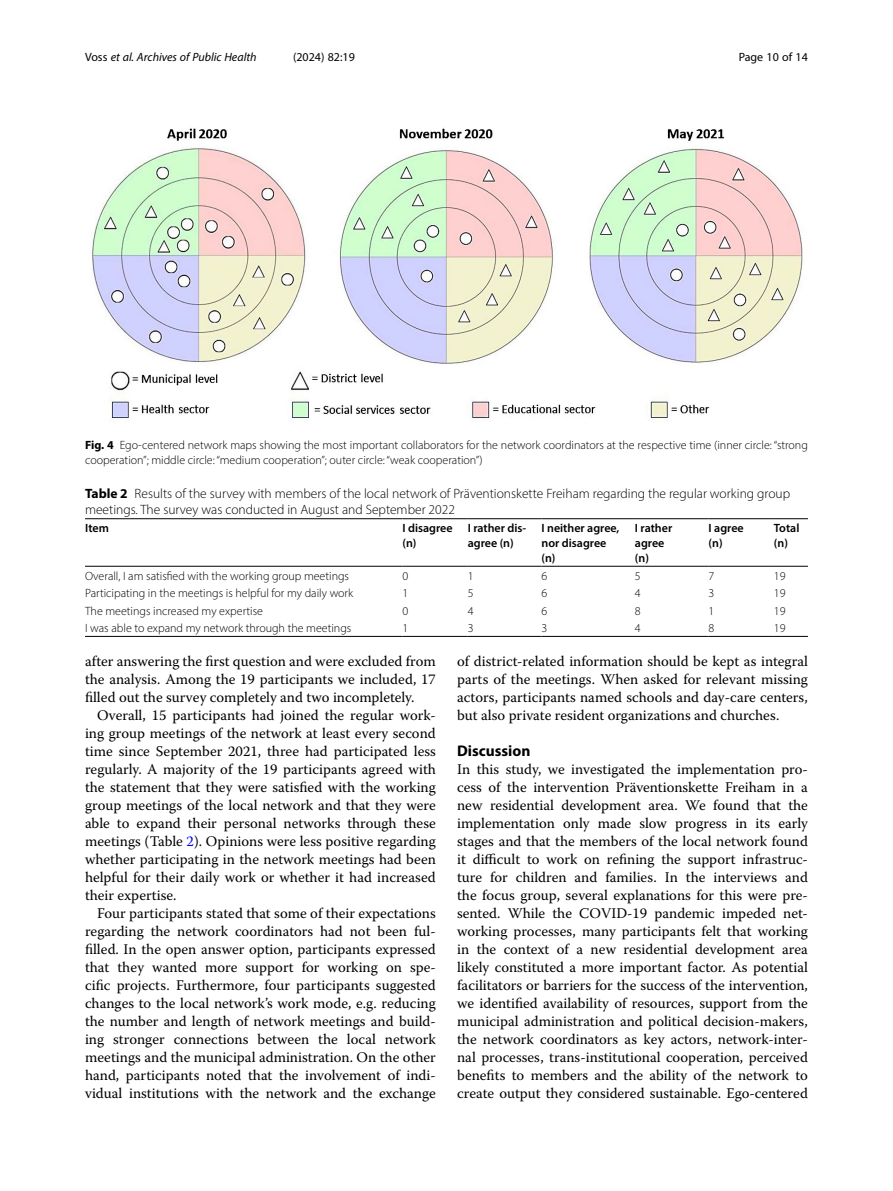
<style>
.page{position:relative;width:893px;height:1191px;background:#fff}
.page>*{position:absolute;margin:0;border:0;box-sizing:border-box;transform-origin:0 0}
.Head_1{font:700 15.45px "Myriad Pro";color:#000}
.Body_Text_Indent{font:14.7px/18px "Warnock Pro";color:#000;text-align:justify}
.Body_Text{font:14.7px/18px "Warnock Pro";color:#000;text-align:justify}
.Table_Caption{font:300 13.5px/16.5px "Myriad Pro";color:#000}
.Figure_Caption{font:300 12px/15px "Myriad Pro";color:#000}
.Table_Body{font:300 12px "Myriad Pro";color:#000}
.Table_Head{font:600 12px/15px "Myriad Pro";color:#000}
.t1{font:italic 12px "Myriad Pro";color:#000}
.t2{font:12px "Myriad Pro";color:#000}
.s1{font-style:normal}
.s2{font-weight:700}
.s3{color:#00f}
</style>
<div class="page">
<hr style="left:85px;top:566px;width:317px;height:1px;background:#000">
<hr style="left:402px;top:518px;width:66px;height:1px;background:#000">
<hr style="left:402px;top:566px;width:66px;height:1px;background:#000">
<hr style="left:468px;top:518px;width:73px;height:1px;background:#000">
<hr style="left:468px;top:566px;width:73px;height:1px;background:#000">
<hr style="left:541px;top:518px;width:94px;height:1px;background:#000">
<hr style="left:541px;top:566px;width:94px;height:1px;background:#000">
<hr style="left:635px;top:518px;width:74px;height:1px;background:#000">
<hr style="left:635px;top:566px;width:74px;height:1px;background:#000">
<hr style="left:709px;top:518px;width:65px;height:1px;background:#000">
<hr style="left:709px;top:566px;width:65px;height:1px;background:#000">
<hr style="left:774px;top:518px;width:34px;height:1px;background:#000">
<hr style="left:774px;top:566px;width:34px;height:1px;background:#000">
<hr style="left:85px;top:636px;width:317px;height:1px;background:#000">
<hr style="left:402px;top:636px;width:66px;height:1px;background:#000">
<hr style="left:468px;top:636px;width:73px;height:1px;background:#000">
<hr style="left:541px;top:636px;width:94px;height:1px;background:#000">
<hr style="left:635px;top:636px;width:74px;height:1px;background:#000">
<hr style="left:709px;top:636px;width:65px;height:1px;background:#000">
<hr style="left:774px;top:636px;width:34px;height:1px;background:#000">
<hr style="left:85px;top:518px;width:317px;height:1px;background:#000">
<img style="left:92px;top:128px;width:711px;height:292px">
<p class="t1" style="left:85px;top:50px;width:173px"><span class="s1">Voss</span> et al. Archives of Public Health</p>
<p class="t2" style="left:293px;top:50px;width:63px">(2024) 82:19</p>
<p class="t2" style="left:739px;top:50px;width:71px">Page 10 of 14</p>
<p class="Figure_Caption" style="left:85px;top:437px;width:724px"><span class="s2">Fig. 4</span> Ego-centered network maps showing the most important collaborators for the network coordinators at the respective time (inner circle: “strong cooperation”; middle circle: “medium cooperation”; outer circle: “weak cooperation”)</p>
<p class="Table_Caption" style="left:85px;top:485px;width:707px"><span class="s2">Table 2</span> Results of the survey with members of the local network of Präventionskette Freiham regarding the regular working group meetings. The survey was conducted in August and September 2022</p>
<p class="Table_Head" style="left:85px;top:520px;width:25px">Item</p>
<p class="Table_Head" style="left:402px;top:520px;width:52px">I disagree (n)</p>
<p class="Table_Head" style="left:468px;top:520px;width:60px">I rather dis&shy;agree (n)</p>
<p class="Table_Head" style="left:541px;top:520px;width:79px">I neither agree, nor disagree</p>
<p class="Table_Head" style="left:541px;top:550px;width:16px">(n)</p>
<p class="Table_Head" style="left:635px;top:520px;width:39px">I rather agree</p>
<p class="Table_Head" style="left:635px;top:550px;width:16px">(n)</p>
<p class="Table_Head" style="left:774px;top:520px;width:27px">Total</p>
<p class="Table_Head" style="left:774px;top:535px;width:16px">(n)</p>
<p class="Table_Head" style="left:709px;top:520px;width:37px">I agree</p>
<p class="Table_Head" style="left:709px;top:535px;width:16px">(n)</p>
<p class="Table_Body" style="left:85px;top:568px;width:266px">Overall, I am satisfied with the working group meetings</p>
<p class="Table_Body" style="left:402px;top:568px;width:7px">0</p>
<p class="Table_Body" style="left:468px;top:568px;width:7px">1</p>
<p class="Table_Body" style="left:541px;top:568px;width:7px">6</p>
<p class="Table_Body" style="left:635px;top:568px;width:7px">5</p>
<p class="Table_Body" style="left:709px;top:568px;width:7px">7</p>
<p class="Table_Body" style="left:774px;top:568px;width:13px">19</p>
<p class="Table_Body" style="left:85px;top:586px;width:270px">Participating in the meetings is helpful for my daily work</p>
<p class="Table_Body" style="left:402px;top:586px;width:7px">1</p>
<p class="Table_Body" style="left:468px;top:586px;width:7px">5</p>
<p class="Table_Body" style="left:541px;top:586px;width:7px">6</p>
<p class="Table_Body" style="left:635px;top:586px;width:7px">4</p>
<p class="Table_Body" style="left:709px;top:586px;width:7px">3</p>
<p class="Table_Body" style="left:774px;top:586px;width:13px">19</p>
<p class="Table_Body" style="left:85px;top:603px;width:179px">The meetings increased my expertise</p>
<p class="Table_Body" style="left:402px;top:603px;width:7px">0</p>
<p class="Table_Body" style="left:468px;top:603px;width:7px">4</p>
<p class="Table_Body" style="left:541px;top:603px;width:7px">6</p>
<p class="Table_Body" style="left:635px;top:603px;width:7px">8</p>
<p class="Table_Body" style="left:709px;top:603px;width:7px">1</p>
<p class="Table_Body" style="left:774px;top:603px;width:13px">19</p>
<p class="Table_Body" style="left:85px;top:621px;width:268px">I was able to expand my network through the meetings</p>
<p class="Table_Body" style="left:402px;top:621px;width:7px">1</p>
<p class="Table_Body" style="left:468px;top:621px;width:7px">3</p>
<p class="Table_Body" style="left:541px;top:621px;width:7px">3</p>
<p class="Table_Body" style="left:635px;top:621px;width:7px">4</p>
<p class="Table_Body" style="left:709px;top:621px;width:7px">8</p>
<p class="Table_Body" style="left:774px;top:621px;width:13px">19</p>
<p class="Body_Text" style="left:85px;top:652px;width:352px">after answering the first question and were excluded from the analysis. Among the 19 participants we included, 17 filled out the survey completely and two incompletely.</p>
<p class="Body_Text_Indent" style="left:85px;top:706px;width:352px;text-indent:12px">Overall, 15 participants had joined the regular work&shy;ing group meetings of the network at least every second time since September 2021, three had participated less regularly. A majority of the 19 participants agreed with the statement that they were satisfied with the working group meetings of the local network and that they were able to expand their personal networks through these meetings (Table <span class="s3">2</span>). Opinions were less positive regarding whether participating in the network meetings had been helpful for their daily work or whether it had increased their expertise.</p>
<p class="Body_Text_Indent" style="left:85px;top:904px;width:352px;text-indent:12px">Four participants stated that some of their expectations regarding the network coordinators had not been ful&shy;filled. In the open answer option, participants expressed that they wanted more support for working on spe&shy;cific projects. Furthermore, four participants suggested changes to the local network’s work mode, e.g. reducing the number and length of network meetings and build&shy;ing stronger connections between the local network meetings and the municipal administration. On the other hand, participants noted that the involvement of indi&shy;vidual institutions with the network and the exchange</p>
<p class="Body_Text_Indent" style="left:457px;top:652px;width:352px">of district-related information should be kept as integral parts of the meetings. When asked for relevant missing actors, participants named schools and day-care centers, but also private resident organizations and churches.</p>
<p class="Head_1" style="left:457px;top:741px;width:75px">Discussion</p>
<p class="Body_Text" style="left:457px;top:760px;width:352px">In this study, we investigated the implementation pro&shy;cess of the intervention Präventionskette Freiham in a new residential development area. We found that the implementation only made slow progress in its early stages and that the members of the local network found it difficult to work on refining the support infrastruc&shy;ture for children and families. In the interviews and the focus group, several explanations for this were pre&shy;sented. While the COVID-19 pandemic impeded net&shy;working processes, many participants felt that working in the context of a new residential development area likely constituted a more important factor. As potential facilitators or barriers for the success of the intervention, we identified availability of resources, support from the municipal administration and political decision-makers, the network coordinators as key actors, network-inter&shy;nal processes, trans-institutional cooperation, perceived benefits to members and the ability of the network to create output they considered sustainable. Ego-centered</p>
</div>
